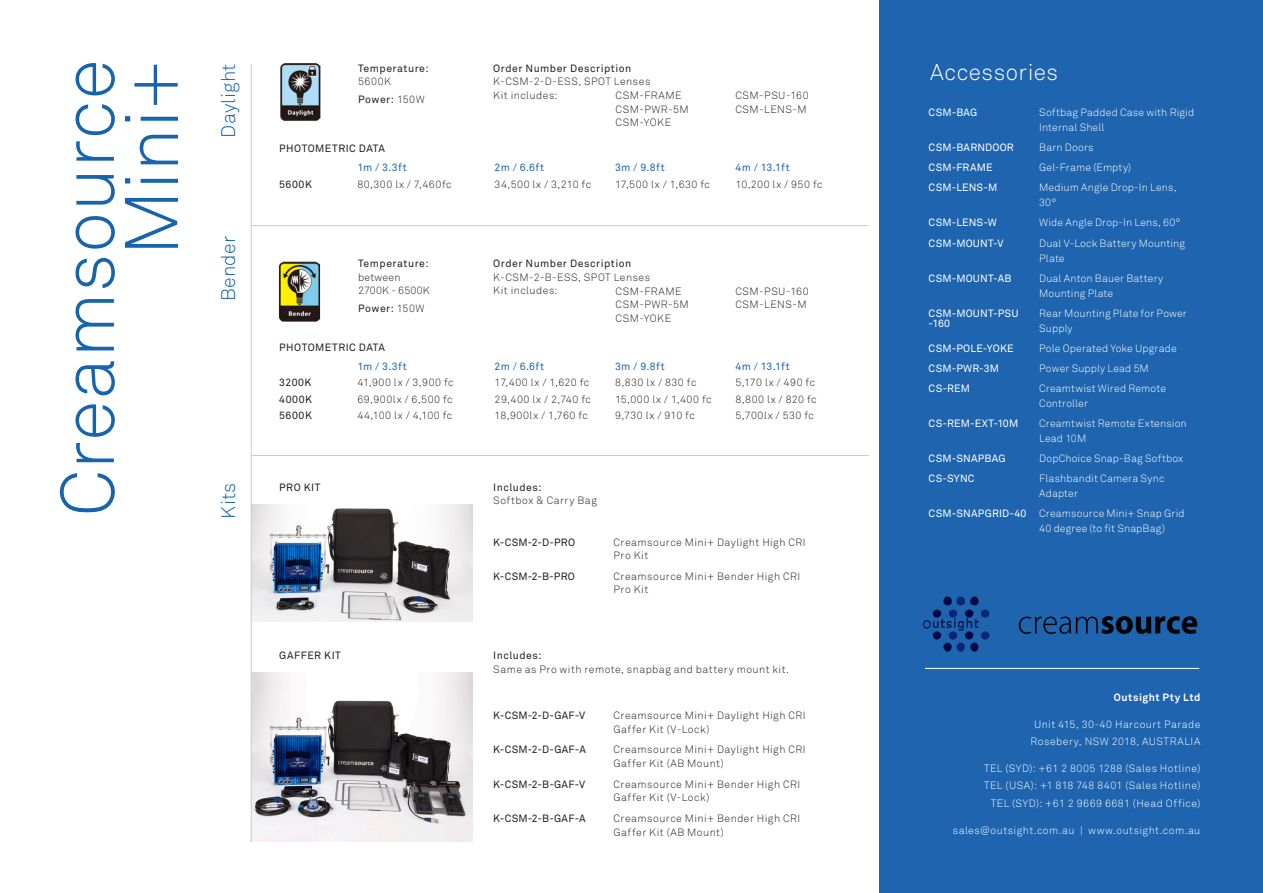
<style>
.page{position:relative;width:1263px;height:893px;background:#fff}
.page>*{position:absolute;margin:0;border:0;box-sizing:border-box;transform-origin:0 0}
.t1{font:300 74.85px "Akkurat";letter-spacing:.005em;color:#1663ae}
.t2{font:300 22.5px "Akkurat";letter-spacing:.025em;color:#fff}
.t3{font:300 19.5px "Akkurat";letter-spacing:.01em;color:#1663ae}
.t4{font:300 10.5px/13.5px "Akkurat";letter-spacing:.045em;color:#231f20}
.t5{font:300 10.5px/15px "Akkurat";letter-spacing:.015em;color:#fff}
.t6{font:10.5px/13.5px "Akkurat";letter-spacing:.045em;color:#231f20}
.t7{font:10.5px/10.5px "Akkurat";letter-spacing:.015em;color:#fff}
.t8{font:300 10.5px "Akkurat";letter-spacing:.045em;color:#fff}
.t9{font:10.5px "Akkurat";letter-spacing:.04em;color:#1e64af}
.t10{font:300 10.5px "Akkurat";letter-spacing:.04em;color:#fff}
.t11{font:300 10.5px/13.5px "Akkurat";letter-spacing:.015em;color:#231f20}
.t12{font:700 10.5px "Akkurat";letter-spacing:.05em;color:#fff}
.s1{font-weight:300}
.s2{font-weight:400}
</style>
<div class="page">
<img style="left:252px;top:504px;width:220px;height:117px">
<img style="left:252px;top:673px;width:220px;height:169px">
<div style="left:879px;top:0;width:384px;height:893px;background:#1e64af"></div>
<hr style="left:925px;top:668px;width:274px;height:1px;background:#fff">
<hr style="left:251px;top:225px;width:618px;height:1px;background:#c9cacc">
<hr style="left:251px;top:455px;width:618px;height:1px;background:#c9cacc">
<hr style="left:251px;top:64px;width:1px;height:778px;background:#c9cacc">
<hr style="left:930px;top:88px;width:333px;height:1px;background:#1663ae">
<img style="left:1018px;top:616px;width:180px;height:18px">
<img style="left:923px;top:597px;width:67px;height:54px">
<img style="left:280px;top:63px;width:41px;height:58px">
<img style="left:278px;top:261px;width:43px;height:61px">
<p class="t1" style="left:44px;top:517px;width:459px;rotate:-90deg">Creamsource</p>
<p class="t1" style="left:108px;top:256px;width:198px;rotate:-90deg">Mini+</p>
<p class="t3" style="left:217px;top:138px;width:75px;rotate:-90deg">Daylight</p>
<p class="t3" style="left:217px;top:301px;width:67px;rotate:-90deg">Bender</p>
<p class="t3" style="left:217px;top:518px;width:37px;rotate:-90deg">Kits</p>
<p class="t6" style="left:358px;top:62px;width:72px">Temperature:<br><span class="s1">5600K</span></p>
<p class="t6" style="left:358px;top:93px;width:68px">Power: <span class="s1">150W</span></p>
<p class="t6" style="left:279px;top:142px;width:107px">PHOTOMETRIC DATA</p>
<p class="t6" style="left:493px;top:62px;width:139px">Order Number Description</p>
<p class="t4" style="left:493px;top:75px;width:159px">K-CSM-2-D-ESS, SPOT Lenses<br>Kit includes:</p>
<p class="t4" style="left:615px;top:89px;width:68px">CSM-FRAME</p>
<p class="t4" style="left:615px;top:103px;width:75px">CSM-PWR-5M</p>
<p class="t4" style="left:615px;top:116px;width:57px">CSM-YOKE</p>
<p class="t4" style="left:735px;top:89px;width:75px">CSM-PSU-160</p>
<p class="t4" style="left:735px;top:103px;width:73px">CSM-LENS-M</p>
<p class="t9" style="left:357px;top:161px;width:51px">1m / 3.3ft</p>
<p class="t9" style="left:495px;top:161px;width:51px">2m / 6.6ft</p>
<p class="t9" style="left:615px;top:161px;width:51px">3m / 9.8ft</p>
<p class="t9" style="left:735px;top:161px;width:56px">4m / 13.1ft</p>
<p class="t6" style="left:279px;top:177px;width:34px">5600K</p>
<p class="t4" style="left:357px;top:177px;width:96px">80,300 lx / 7,460fc</p>
<p class="t4" style="left:495px;top:177px;width:98px">34,500 lx / 3,210 fc</p>
<p class="t4" style="left:615px;top:177px;width:96px">17,500 lx / 1,630 fc</p>
<p class="t4" style="left:735px;top:177px;width:89px">10,200 lx / 950 fc</p>
<p class="t11" style="left:358px;top:257px;width:73px"><span class="s2">Temperature: </span>between<br>2700K - 6500K</p>
<p class="t6" style="left:358px;top:302px;width:68px">Power: <span class="s1">150W</span></p>
<p class="t6" style="left:279px;top:341px;width:107px">PHOTOMETRIC DATA</p>
<p class="t4" style="left:493px;top:257px;width:158px"><span class="s2">Order Number Description<br></span>K-CSM-2-B-ESS, SPOT Lenses<br>Kit includes:</p>
<p class="t4" style="left:615px;top:285px;width:68px">CSM-FRAME</p>
<p class="t4" style="left:615px;top:298px;width:75px">CSM-PWR-5M</p>
<p class="t4" style="left:615px;top:312px;width:57px">CSM-YOKE</p>
<p class="t4" style="left:735px;top:285px;width:75px">CSM-PSU-160</p>
<p class="t4" style="left:735px;top:298px;width:73px">CSM-LENS-M</p>
<p class="t9" style="left:357px;top:360px;width:51px">1m / 3.3ft</p>
<p class="t9" style="left:495px;top:360px;width:51px">2m / 6.6ft</p>
<p class="t9" style="left:615px;top:360px;width:51px">3m / 9.8ft</p>
<p class="t9" style="left:735px;top:360px;width:56px">4m / 13.1ft</p>
<p class="t6" style="left:279px;top:376px;width:34px">3200K</p>
<p class="t4" style="left:357px;top:376px;width:98px">41,900 lx / 3,900 fc</p>
<p class="t4" style="left:495px;top:376px;width:96px">17,400 lx / 1,620 fc</p>
<p class="t4" style="left:615px;top:376px;width:83px">8,830 lx / 830 fc</p>
<p class="t4" style="left:735px;top:376px;width:81px">5,170 lx / 490 fc</p>
<p class="t6" style="left:279px;top:392px;width:34px">4000K</p>
<p class="t4" style="left:357px;top:392px;width:97px">69,900lx / 6,500 fc</p>
<p class="t4" style="left:495px;top:392px;width:98px">29,400 lx / 2,740 fc</p>
<p class="t4" style="left:615px;top:392px;width:98px">15,000 lx / 1,400 fc</p>
<p class="t4" style="left:735px;top:392px;width:83px">8,800 lx / 820 fc</p>
<p class="t6" style="left:279px;top:409px;width:34px">5600K</p>
<p class="t4" style="left:357px;top:409px;width:96px">44,100 lx / 4,100 fc</p>
<p class="t4" style="left:495px;top:409px;width:95px">18,900lx / 1,760 fc</p>
<p class="t4" style="left:615px;top:409px;width:81px">9,730 lx / 910 fc</p>
<p class="t4" style="left:735px;top:409px;width:80px">5,700lx / 530 fc</p>
<p class="t6" style="left:279px;top:480px;width:43px">PRO KIT</p>
<p class="t6" style="left:279px;top:649px;width:63px">GAFFER KIT</p>
<p class="t4" style="left:493px;top:480px;width:105px"><span class="s2">Includes:<br></span>Softbox &amp; Carry Bag</p>
<p class="t6" style="left:493px;top:535px;width:83px">K-CSM-2-D-PRO</p>
<p class="t4" style="left:614px;top:535px;width:193px">Creamsource Mini+ Daylight High CRI<br>Pro Kit</p>
<p class="t6" style="left:493px;top:570px;width:83px">K-CSM-2-B-PRO</p>
<p class="t4" style="left:614px;top:570px;width:188px">Creamsource Mini+ Bender High CRI<br>Pro Kit</p>
<p class="t4" style="left:493px;top:649px;width:297px"><span class="s2">Includes:<br></span>Same as Pro with remote, snapbag and battery mount kit.</p>
<p class="t6" style="left:493px;top:709px;width:94px">K-CSM-2-D-GAF-V</p>
<p class="t4" style="left:614px;top:709px;width:193px">Creamsource Mini+ Daylight High CRI<br>Gaffer Kit (V-Lock)</p>
<p class="t6" style="left:493px;top:743px;width:94px">K-CSM-2-D-GAF-A</p>
<p class="t4" style="left:614px;top:743px;width:193px">Creamsource Mini+ Daylight High CRI<br>Gaffer Kit (AB Mount)</p>
<p class="t6" style="left:493px;top:777px;width:93px">K-CSM-2-B-GAF-V</p>
<p class="t4" style="left:614px;top:777px;width:188px">Creamsource Mini+ Bender High CRI<br>Gaffer Kit (V-Lock)</p>
<p class="t6" style="left:493px;top:812px;width:94px">K-CSM-2-B-GAF-A</p>
<p class="t4" style="left:614px;top:812px;width:188px">Creamsource Mini+ Bender High CRI<br>Gaffer Kit (AB Mount)</p>
<p class="t2" style="left:930px;top:58px;width:129px">Accessories</p>
<p class="t7" style="left:929px;top:107px;width:50px">CSM-BAG</p>
<p class="t5" style="left:1039px;top:105px;width:156px">Softbag Padded Case with Rigid<br>Internal Shell</p>
<p class="t7" style="left:929px;top:143px;width:87px">CSM-BARNDOOR</p>
<p class="t5" style="left:1039px;top:140px;width:56px">Barn Doors</p>
<p class="t7" style="left:929px;top:163px;width:66px">CSM-FRAME</p>
<p class="t5" style="left:1039px;top:160px;width:93px">Gel-Frame (Empty)</p>
<p class="t7" style="left:929px;top:183px;width:70px">CSM-LENS-M</p>
<p class="t5" style="left:1039px;top:180px;width:139px">Medium Angle Drop-In Lens,<br>30°</p>
<p class="t7" style="left:929px;top:218px;width:70px">CSM-LENS-W</p>
<p class="t5" style="left:1039px;top:216px;width:143px">Wide Angle Drop-In Lens, 60°</p>
<p class="t7" style="left:929px;top:238px;width:76px">CSM-MOUNT-V</p>
<p class="t5" style="left:1039px;top:236px;width:147px">Dual V-Lock Battery Mounting<br>Plate</p>
<p class="t7" style="left:929px;top:273px;width:84px">CSM-MOUNT-AB</p>
<p class="t5" style="left:1039px;top:271px;width:126px">Dual Anton Bauer Battery<br>Mounting Plate</p>
<p class="t7" style="left:929px;top:308px;width:91px">CSM-MOUNT-PSU -160</p>
<p class="t5" style="left:1039px;top:306px;width:149px">Rear Mounting Plate for Power<br>Supply</p>
<p class="t7" style="left:929px;top:343px;width:87px">CSM-POLE-YOKE</p>
<p class="t5" style="left:1039px;top:341px;width:139px">Pole Operated Yoke Upgrade</p>
<p class="t7" style="left:929px;top:363px;width:72px">CSM-PWR-3M</p>
<p class="t5" style="left:1039px;top:361px;width:111px">Power Supply Lead 5M</p>
<p class="t7" style="left:929px;top:383px;width:43px">CS-REM</p>
<p class="t5" style="left:1039px;top:381px;width:128px">Creamtwist Wired Remote<br>Controller</p>
<p class="t7" style="left:929px;top:418px;width:91px">CS-REM-EXT-10M</p>
<p class="t5" style="left:1039px;top:416px;width:149px">Creamtwist Remote Extension<br>Lead 10M</p>
<p class="t7" style="left:929px;top:453px;width:78px">CSM-SNAPBAG</p>
<p class="t5" style="left:1039px;top:451px;width:145px">DopChoice Snap-Bag Softbox</p>
<p class="t7" style="left:929px;top:474px;width:47px">CS-SYNC</p>
<p class="t5" style="left:1039px;top:471px;width:127px">Flashbandit Camera Sync<br>Adapter</p>
<p class="t7" style="left:929px;top:509px;width:99px">CSM-SNAPGRID-40</p>
<p class="t5" style="left:1039px;top:506px;width:147px">Creamsource Mini+ Snap Grid<br>40 degree (to fit SnapBag)</p>
<p class="t12" style="left:1114px;top:691px;width:88px">Outsight Pty Ltd</p>
<p class="t8" style="left:1034px;top:718px;width:168px">Unit 415, 30-40 Harcourt Parade</p>
<p class="t8" style="left:1030px;top:736px;width:171px">Rosebery, NSW 2018, AUSTRALIA</p>
<p class="t8" style="left:984px;top:762px;width:218px">TEL (SYD): +61 2 8005 1288 (Sales Hotline)</p>
<p class="t10" style="left:984px;top:780px;width:218px">TEL (USA): +1 818 748 8401 (Sales Hotline)</p>
<p class="t8" style="left:991px;top:797px;width:211px">TEL (SYD): +61 2 9669 6681 (Head Office)</p>
<p class="t8" style="left:953px;top:824px;width:249px">sales@outsight.com.au | www.outsight.com.au</p>
</div>
